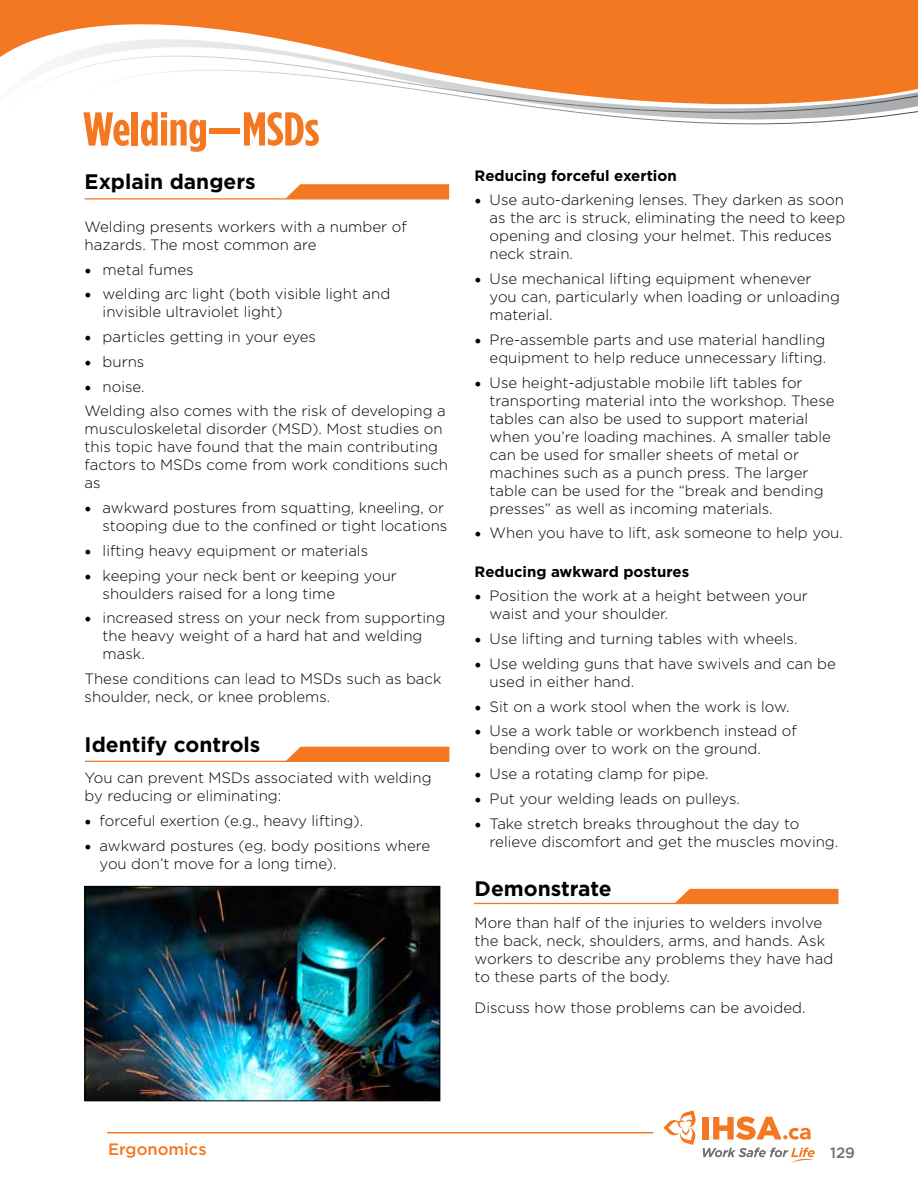
<style>
.page{position:relative;width:918px;height:1188px;background:#fff}
.page>*{position:absolute;margin:0;border:0;box-sizing:border-box;transform-origin:0 0}
.t1{font:700 47.4px "Gotham Condensed";color:#f47721;scale:1.08 1}
.t2{font:700 21px "Gotham";color:#000}
.t3{font:500 16.5px "Gotham";color:#f47721}
.t4{font:300 15px/18px "Gotham";color:#000}
.t5{font:700 15px "Gotham";color:#000}
.t6{font:500 15px "Gotham";color:#717073}
.s1{font-family:"Minion Pro";font-weight:400;font-size:18px}
</style>
<div class="page">
<hr style="left:107px;top:1132px;width:546px;height:1px;background:#f47721">
<svg style="left:663px;top:1110px;width:33px;height:35px"></svg>
<div style="left:703px;top:1117px;width:6px;height:22px;background:#f47721"></div>
<svg style="left:703px;top:1148px;width:112px;height:15px"></svg>
<svg style="left:713px;top:1117px;width:98px;height:23px"></svg>
<svg style="left:0;top:0;width:918px;height:57px;background:#f4893f"></svg>
<svg style="left:8px;top:54px;width:910px;height:30px"></svg>
<svg style="left:53px;top:68px;width:865px;height:57px"></svg>
<svg style="left:85px;top:184px;width:364px;height:16px"></svg>
<svg style="left:474px;top:889px;width:364px;height:15px"></svg>
<svg style="left:85px;top:747px;width:364px;height:15px"></svg>
<img style="left:87px;top:888px;width:351px;height:211px">
<div style="left:85px;top:886px;width:355px;height:215px;border:1px solid #000"></div>
<h1 class="t1" style="left:83px;top:100px;width:220px">Welding—MSDs</h1>
<h2 class="t2" style="left:85px;top:170px;width:173px">Explain dangers</h2>
<p class="t4" style="left:85px;top:217px;width:324px">Welding presents workers with a number of hazards. The most common are</p>
<p class="t4" style="left:85px;top:260px;width:110px"><span class="s1">•</span> metal fumes</p>
<p class="t4" style="left:103px;top:285px;width:289px;text-indent:-18px"><span class="s1">•</span> welding arc light (both visible light and invisible ultraviolet light)</p>
<p class="t4" style="left:85px;top:328px;width:233px"><span class="s1">•</span> particles getting in your eyes</p>
<p class="t4" style="left:85px;top:352px;width:61px"><span class="s1">•</span> burns</p>
<p class="t4" style="left:85px;top:374px;width:363px;line-height:24.8px"><span class="s1">•</span> noise.<br>Welding also comes with the risk of developing a</p>
<p class="t4" style="left:85px;top:420px;width:365px">musculoskeletal disorder (MSD). Most studies on this topic have found that the main contributing factors to MSDs come from work conditions such as</p>
<p class="t4" style="left:85px;top:499px;width:364px;text-align:right"><span class="s1">•</span> awkward postures from squatting, kneeling, or stooping due to the confined or tight locations</p>
<p class="t4" style="left:85px;top:541px;width:285px"><span class="s1">•</span> lifting heavy equipment or materials</p>
<p class="t4" style="left:103px;top:566px;width:296px;text-indent:-18px"><span class="s1">•</span> keeping your neck bent or keeping your shoulders raised for a long time</p>
<p class="t4" style="left:103px;top:609px;width:344px;text-indent:-18px"><span class="s1">•</span> increased stress on your neck from supporting the heavy weight of a hard hat and welding mask.</p>
<p class="t4" style="left:85px;top:670px;width:358px">These conditions can lead to MSDs such as back shoulder, neck, or knee problems.</p>
<h2 class="t2" style="left:85px;top:732px;width:177px">Identify controls</h2>
<p class="t4" style="left:85px;top:769px;width:349px">You can prevent MSDs associated with welding by reducing or eliminating:</p>
<p class="t4" style="left:85px;top:811px;width:280px"><span class="s1">•</span> forceful exertion (e.g., heavy lifting).</p>
<p class="t4" style="left:100px;top:836px;width:332px;text-indent:-15px"><span class="s1">•</span> awkward postures (eg. body positions where you don’t move for a long time).</p>
<p class="t5" style="left:475px;top:167px;width:204px">Reducing forceful exertion</p>
<p class="t4" style="left:490px;top:191px;width:357px;text-indent:-15px"><span class="s1">•</span> Use auto-darkening lenses. They darken as soon as the arc is struck, eliminating the need to keep opening and closing your helmet. This reduces neck strain.</p>
<p class="t4" style="left:490px;top:270px;width:352px;text-indent:-15px"><span class="s1">•</span> Use mechanical lifting equipment whenever you can, particularly when loading or unloading material.</p>
<p class="t4" style="left:475px;top:330px;width:353px;text-align:right"><span class="s1">•</span> Pre-assemble parts and use material handling equipment to help reduce unnecessary lifting.</p>
<p class="t4" style="left:490px;top:373px;width:346px;text-indent:-15px"><span class="s1">•</span> Use height-adjustable mobile lift tables for transporting material into the workshop. These tables can also be used to support material when you’re loading machines. A smaller table can be used for smaller sheets of metal or machines such as a punch press. The larger table can be used for the “break and bending presses” as well as incoming materials.</p>
<p class="t4" style="left:475px;top:524px;width:370px"><span class="s1">•</span> When you have to lift, ask someone to help you.</p>
<p class="t5" style="left:475px;top:563px;width:216px">Reducing awkward postures</p>
<p class="t4" style="left:490px;top:587px;width:320px;text-indent:-15px"><span class="s1">•</span> Position the work at a height between your waist and your shoulder.</p>
<p class="t4" style="left:475px;top:630px;width:324px"><span class="s1">•</span> Use lifting and turning tables with wheels.</p>
<p class="t4" style="left:490px;top:654px;width:348px;text-indent:-15px"><span class="s1">•</span> Use welding guns that have swivels and can be used in either hand.</p>
<p class="t4" style="left:475px;top:697px;width:316px"><span class="s1">•</span> Sit on a work stool when the work is low.</p>
<p class="t4" style="left:490px;top:722px;width:309px;text-indent:-15px"><span class="s1">•</span> Use a work table or workbench instead of bending over to work on the ground.</p>
<p class="t4" style="left:475px;top:765px;width:235px"><span class="s1">•</span> Use a rotating clamp for pipe.</p>
<p class="t4" style="left:475px;top:789px;width:267px"><span class="s1">•</span> Put your welding leads on pulleys.</p>
<p class="t4" style="left:490px;top:814px;width:350px;text-indent:-15px"><span class="s1">•</span> Take stretch breaks throughout the day to relieve discomfort and get the muscles moving.</p>
<h2 class="t2" style="left:475px;top:876px;width:139px">Demonstrate</h2>
<p class="t4" style="left:475px;top:913px;width:360px">More than half of the injuries to welders involve the back, neck, shoulders, arms, and hands. Ask workers to describe any problems they have had to these parts of the body.</p>
<p class="t4" style="left:475px;top:999px;width:332px">Discuss how those problems can be avoided.</p>
<p class="t3" style="left:108px;top:1140px;width:100px">Ergonomics</p>
<p class="t6" style="left:830px;top:1144px;width:26px">129</p>
</div>
